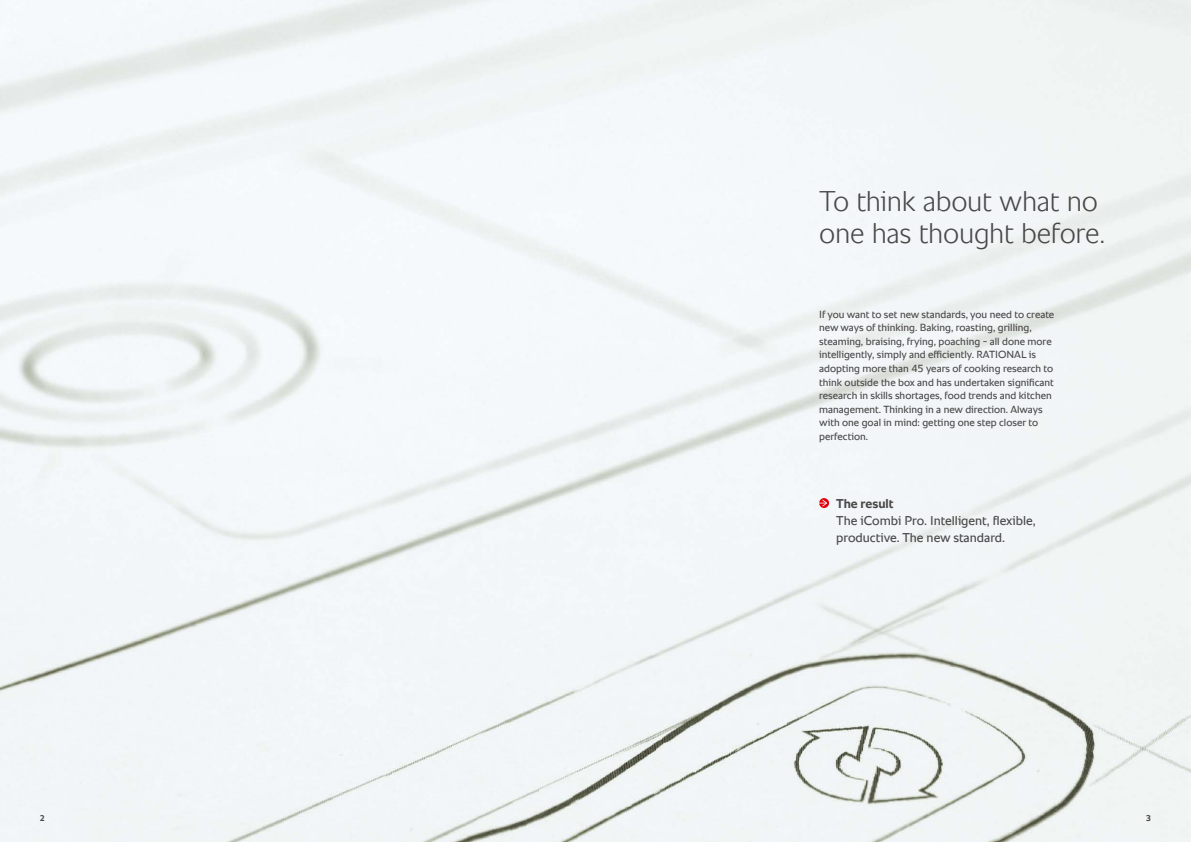
<style>
.page{position:relative;width:1191px;height:842px;background:#fff}
.page>*{position:absolute;margin:0;border:0;box-sizing:border-box;transform-origin:0 0}
.t1{font:300 29px/32px "RATIONAL Sans TT";letter-spacing:-.01em;color:#484847}
.t2{font:13px/17px "RATIONAL Sans TT";color:#484847}
.t3{font:700 13px "RATIONAL Sans TT";color:#484847}
.t4{font:10.5px/13.6px "RATIONAL Sans TT";color:#484847}
.t5{font:700 8.5px "RATIONAL Sans TT";color:#484847}
</style>
<div class="page">
<img style="left:0;top:0;width:1191px;height:842px">
<svg style="left:819px;top:498px;width:10px;height:10px"></svg>
<h1 class="t1" style="left:819px;top:185px;width:288px">To think about what no one has thought before.</h1>
<p class="t4" style="left:819px;top:307px;width:237px">If you want to set new standards, you need to create new ways of thinking. Baking, roasting, grilling, steaming, braising, frying, poaching - all done more intelligently, simply and efficiently. RATIONAL is adopting more than 45 years of cooking research to think outside the box and has undertaken significant research in skills shortages, food trends and kitchen management. Thinking in a new direction. Always with one goal in mind: getting one step closer to perfection.</p>
<p class="t3" style="left:836px;top:494px;width:59px">The result</p>
<p class="t2" style="left:836px;top:512px;width:201px">The iCombi Pro. Intelligent, flexible, productive. The new standard.</p>
<p class="t5" style="left:40px;top:812px;width:7px">2</p>
<p class="t5" style="left:1146px;top:812px;width:7px">3</p>
</div>
